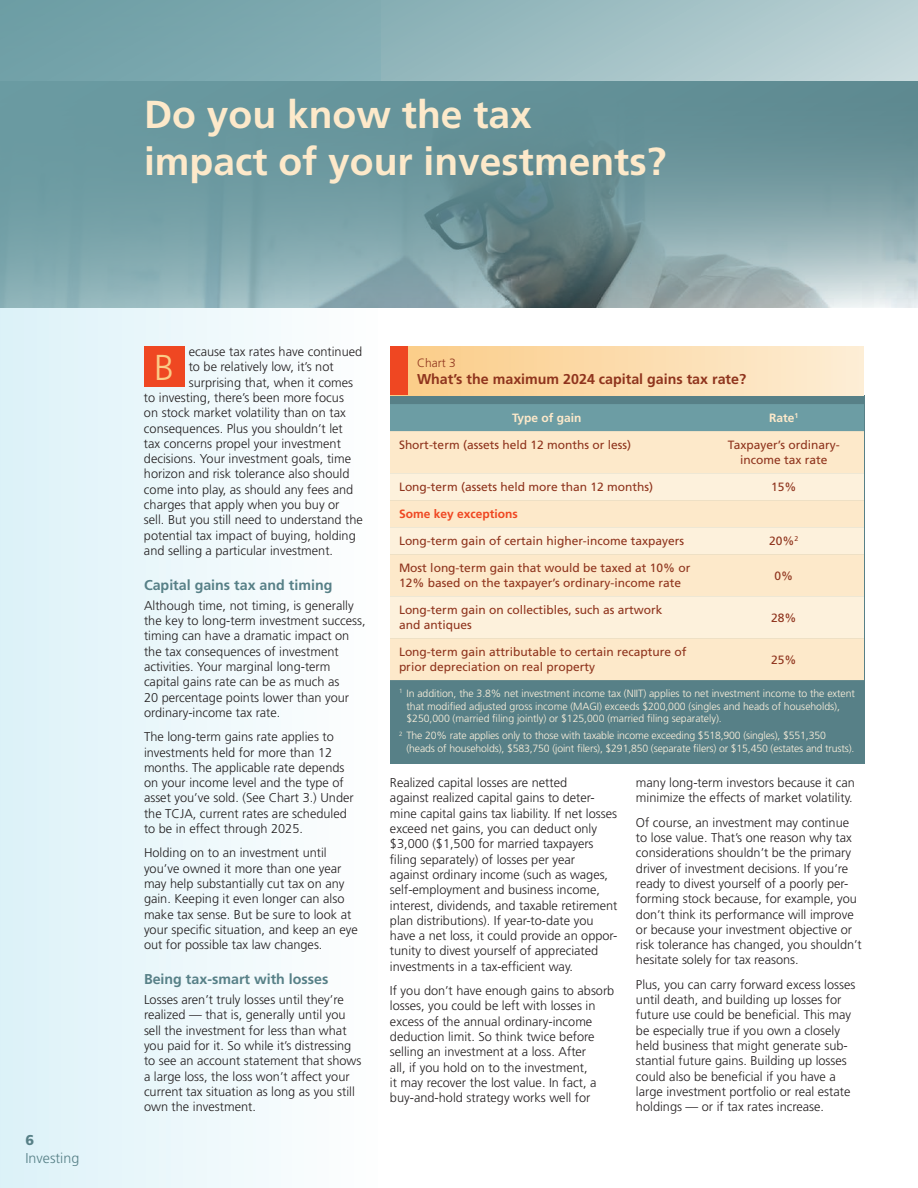
<style>
.page{position:relative;width:918px;height:1188px;background:#fff}
.page>*{position:absolute;margin:0;border:0;box-sizing:border-box;transform-origin:0 0}
.t1{font:700 39px/46.8px "Frutiger LT Std";color:#fde9ca}
.t2{font:300 36px "Frutiger LT Std";color:#fbcc87}
.t3{font:700 14.25px "Frutiger LT Std";color:#578087}
.t4{font:700 14.25px "Frutiger LT Std";color:#8f341d}
.t5{font:300 14.25px "Frutiger LT Std";color:#578087}
.t6{font:900 14.25px "Frutiger LT Std";color:#578087}
.t7{font:300 12.75px/15.3px "Frutiger LT Std";color:#231f20}
.t8{font:12px/14.4px "Frutiger LT Std";color:#8f341d}
.t9{font:700 12px "Frutiger LT Std";color:#ef4722}
.t10{font:700 12px "Frutiger LT Std";color:#fde9ca}
.t11{font:300 12px "Frutiger LT Std";color:#8f341d}
.t12{font:300 10.5px/12.6px "Frutiger LT Std";letter-spacing:-.005em;color:#fdf1dc}
</style>
<div class="page">
<div style="left:0;top:0;width:381px;height:1188px;background:linear-gradient(to right,#dcf1f8,#fefefe)"></div>
<svg style="left:0;top:0;width:918px;height:308px;background:#7da3a9"></svg>
<div style="left:144px;top:347px;width:40px;height:40px;background:#ef4722"></div>
<div style="left:390px;top:395px;width:474px;height:369px;background:#578087"></div>
<div style="left:390px;top:404px;width:474px;height:27px;background:#6c9da4"></div>
<div style="left:390px;top:431px;width:474px;height:249px;background:#fde9ca"></div>
<svg style="left:390px;top:473px;width:474px;height:165px;background:#fcedd4"></svg>
<div style="left:390px;top:346px;width:474px;height:49px;background:linear-gradient(to right,#fbcb85,#fdedd5)"></div>
<div style="left:390px;top:346px;width:18px;height:49px;background:#ef4722"></div>
<p class="t6" style="left:26px;top:1132px;width:10px">6</p>
<p class="t5" style="left:26px;top:1152px;width:55px">Investing</p>
<h1 class="t1" style="left:144px;top:94px;width:524px">Do you know the tax<br>impact of your investments?</h1>
<p class="t7" style="left:189px;top:345px;width:175px">ecause tax rates have continued</p>
<p class="t7" style="left:189px;top:360px;width:146px">to be relatively low, it’s not</p>
<p class="t7" style="left:189px;top:375px;width:166px">surprising that, when it comes</p>
<p class="t7" style="left:144px;top:391px;width:202px">to investing, there’s been more focus</p>
<p class="t7" style="left:144px;top:406px;width:203px">on stock market volatility than on tax</p>
<p class="t7" style="left:144px;top:421px;width:200px">consequences. Plus you shouldn’t let</p>
<p class="t7" style="left:144px;top:437px;width:198px">tax concerns propel your investment</p>
<p class="t7" style="left:144px;top:452px;width:209px">decisions. Your investment goals, time</p>
<p class="t7" style="left:144px;top:467px;width:207px">horizon and risk tolerance also should</p>
<p class="t7" style="left:144px;top:483px;width:211px">come into play, as should any fees and</p>
<p class="t7" style="left:144px;top:498px;width:197px">charges that apply when you buy or</p>
<p class="t7" style="left:144px;top:513px;width:220px">sell. But you still need to understand the</p>
<p class="t7" style="left:144px;top:528px;width:213px">potential tax impact of buying, holding</p>
<p class="t7" style="left:144px;top:544px;width:191px">and selling a particular investment.</p>
<p class="t3" style="left:144px;top:579px;width:190px">Capital gains tax and timing</p>
<p class="t7" style="left:144px;top:599px;width:223px">Although time, not timing, is generally the key to long-term investment success, timing can have a dramatic impact on the tax consequences of investment activities. Your marginal long-term capital gains rate can be as much as<br>20 percentage points lower than your ordinary-income tax rate.</p>
<p class="t7" style="left:144px;top:730px;width:211px">The long-term gains rate applies to investments held for more than 12 months. The applicable rate depends on your income level and the type of asset you’ve sold. (See Chart 3.) Under the TCJA, current rates are scheduled to be in effect through 2025.</p>
<p class="t7" style="left:144px;top:846px;width:215px">Holding on to an investment until you’ve owned it more than one year may help substantially cut tax on any gain. Keeping it even longer can also make tax sense. But be sure to look at your specific situation, and keep an eye out for possible tax law changes.</p>
<p class="t3" style="left:144px;top:973px;width:186px">Being tax-smart with losses</p>
<p class="t7" style="left:144px;top:993px;width:219px">Losses aren’t truly losses until they’re realized — that is, generally until you sell the investment for less than what you paid for it. So while it’s distressing to see an account statement that shows a large loss, the loss won’t affect your current tax situation as long as you still own the investment.</p>
<h2 class="t2" style="left:154px;top:352px;width:22px">B</h2>
<p class="t11" style="left:417px;top:358px;width:40px">Chart 3</p>
<p class="t4" style="left:417px;top:373px;width:331px">What’s the maximum 2024 capital gains tax rate?</p>
<p class="t10" style="left:512px;top:413px;width:71px">Type of gain</p>
<p class="t10" style="left:769px;top:413px;width:31px">Rate<sup>1</sup></p>
<p class="t8" style="left:399px;top:438px;width:234px">Short-term (assets held 12 months or less)</p>
<p class="t8" style="left:728px;top:438px;width:113px;text-align:center">Taxpayer’s ordinary&shy;income tax rate</p>
<p class="t8" style="left:399px;top:480px;width:256px">Long-term (assets held more than 12 months)</p>
<p class="t8" style="left:771px;top:480px;width:27px">15%</p>
<p class="t9" style="left:399px;top:509px;width:120px">Some key exceptions</p>
<p class="t8" style="left:399px;top:534px;width:287px">Long-term gain of certain higher-income taxpayers</p>
<p class="t8" style="left:769px;top:534px;width:31px">20%<sup>2</sup></p>
<p class="t8" style="left:399px;top:562px;width:293px">Most long-term gain that would be taxed at 10% or<br>12% based on the taxpayer’s ordinary-income rate</p>
<p class="t8" style="left:775px;top:569px;width:20px">0%</p>
<p class="t8" style="left:399px;top:604px;width:265px">Long-term gain on collectibles, such as artwork and antiques</p>
<p class="t8" style="left:771px;top:611px;width:27px">28%</p>
<p class="t8" style="left:399px;top:646px;width:289px">Long-term gain attributable to certain recapture of prior depreciation on real property</p>
<p class="t8" style="left:771px;top:653px;width:27px">25%</p>
<p class="t12" style="left:407px;top:688px;width:450px;text-indent:-8px"><sup>1</sup> In addition, the 3.8% net investment income tax (NIIT) applies to net investment income to the extent that modified adjusted gross income (MAGI) exceeds $200,000 (singles and heads of households), $250,000 (married filing jointly) or $125,000 (married filing separately).</p>
<p class="t12" style="left:406px;top:730px;width:450px;text-indent:-7px"><sup>2</sup> The 20% rate applies only to those with taxable income exceeding $518,900 (singles), $551,350 (heads of households), $583,750 (joint filers), $291,850 (separate filers) or $15,450 (estates and trusts).</p>
<p class="t7" style="left:390px;top:776px;width:229px">Realized capital losses are netted<br>against realized capital gains to deter&shy;mine capital gains tax liability. If net losses exceed net gains, you can deduct only $3,000 ($1,500 for married taxpayers filing separately) of losses per year<br>against ordinary income (such as wages, self-employment and business income, interest, dividends, and taxable retirement plan distributions). If year-to-date you have a net loss, it could provide an oppor&shy;tunity to divest yourself of appreciated investments in a tax-efficient way.</p>
<p class="t7" style="left:390px;top:984px;width:226px">If you don’t have enough gains to absorb losses, you could be left with losses in excess of the annual ordinary-income deduction limit. So think twice before selling an investment at a loss. After<br>all, if you hold on to the investment,<br>it may recover the lost value. In fact, a buy-and-hold strategy works well for</p>
<p class="t7" style="left:636px;top:776px;width:220px">many long-term investors because it can minimize the effects of market volatility.</p>
<p class="t7" style="left:636px;top:816px;width:227px">Of course, an investment may continue to lose value. That’s one reason why tax considerations shouldn’t be the primary driver of investment decisions. If you’re ready to divest yourself of a poorly per&shy;forming stock because, for example, you don’t think its performance will improve or because your investment objective or risk tolerance has changed, you shouldn’t hesitate solely for tax reasons.</p>
<p class="t7" style="left:636px;top:978px;width:221px">Plus, you can carry forward excess losses until death, and building up losses for future use could be beneficial. This may be especially true if you own a closely held business that might generate sub&shy;stantial future gains. Building up losses could also be beneficial if you have a large investment portfolio or real estate holdings — or if tax rates increase.</p>
</div>
